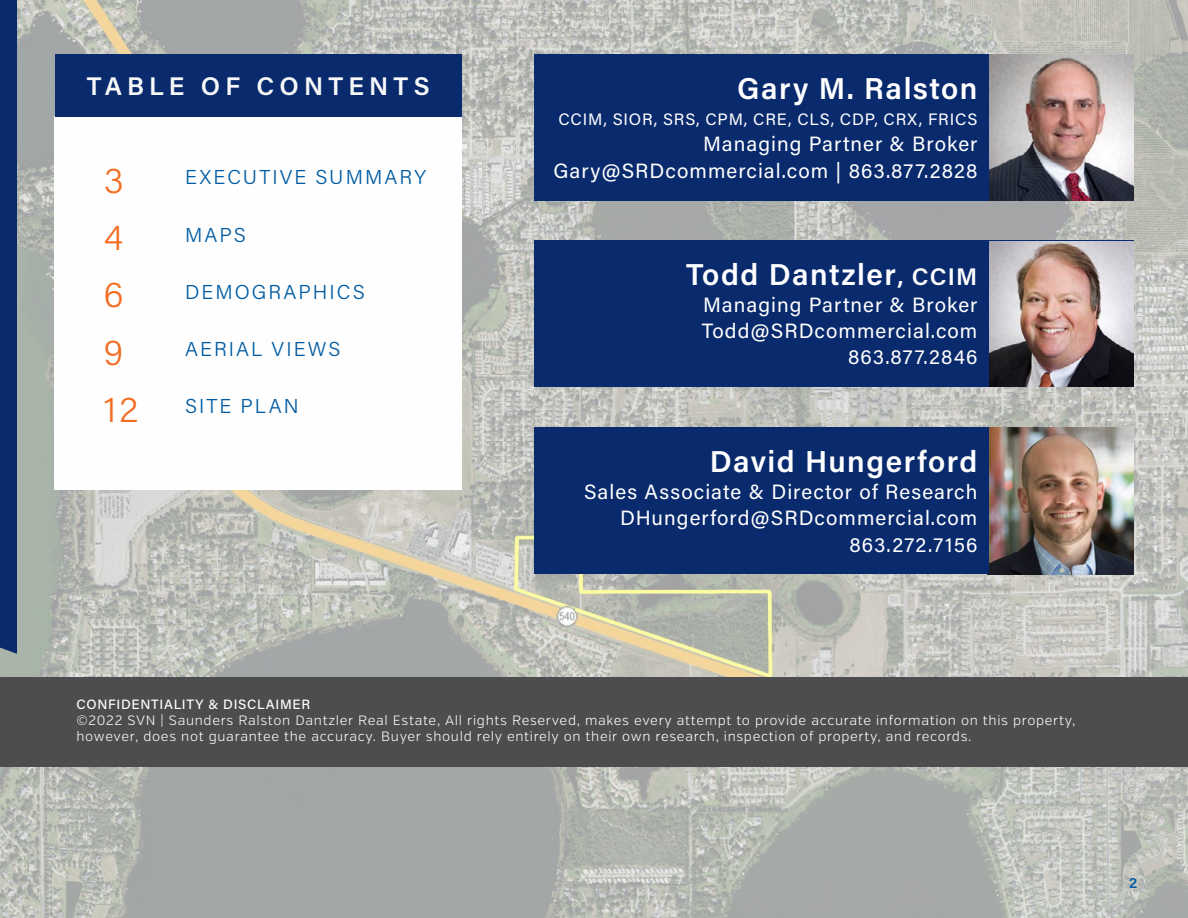
<style>
.page{position:relative;width:1188px;height:918px;background:#fff}
.page>*{position:absolute;margin:0;border:0;box-sizing:border-box;transform-origin:0 0}
.t1{font:300 34.5px "Acumin Pro";color:#f36c21}
.t2{font:600 30.15px "Acumin Pro";letter-spacing:.05em;color:#fff}
.t3{font:600 25.5px "Acumin Pro";letter-spacing:.2em;color:#f8f8f9}
.t4{font:20.7px/26.4px "Acumin Pro";letter-spacing:.05em;color:#fff;text-align:right}
.t5{font:300 20.1px "Acumin Pro";letter-spacing:.1em;color:#005ba2}
.t6{font:16.5px "Acumin Pro";letter-spacing:.05em;color:#fff}
.t7{font:600 15px "Acumin Pro";color:#005ba2}
.t8{font:300 13.5px/16.2px "Verb";letter-spacing:.05em;color:#fff}
.t9{font:500 13.5px "Acumin Pro";letter-spacing:.05em;color:#fff}
.s1{font-size:24px}
</style>
<div class="page">
<img style="left:0;top:0;width:1188px;height:918px">
<div style="left:54px;top:117px;width:407px;height:373px;background:#fefefe"></div>
<div style="left:0;top:0;width:17px;height:654px;background:#092a6d"></div>
<div style="left:0;top:677px;width:1188px;height:90px;background:#4d4d4f"></div>
<div style="left:55px;top:54px;width:406px;height:63px;background:#092a6d"></div>
<img style="left:988px;top:241px;width:146px;height:146px">
<div style="left:534px;top:241px;width:454px;height:146px;background:#092a6d"></div>
<img style="left:988px;top:428px;width:146px;height:146px">
<div style="left:534px;top:428px;width:454px;height:146px;background:#092a6d"></div>
<img style="left:988px;top:54px;width:146px;height:146px">
<div style="left:534px;top:54px;width:454px;height:146px;background:#092a6d"></div>
<h3 class="t3" style="left:87px;top:68px;width:344px">TABLE OF CONTENTS</h3>
<h1 class="t1" style="left:104px;top:157px;width:22px">3</h1>
<h3 class="t5" style="left:185px;top:163px;width:243px">EXECUTIVE SUMMARY</h3>
<h1 class="t1" style="left:104px;top:214px;width:21px">4</h1>
<h3 class="t5" style="left:185px;top:221px;width:62px">MAPS</h3>
<h1 class="t1" style="left:104px;top:272px;width:21px">6</h1>
<h3 class="t5" style="left:185px;top:278px;width:181px">DEMOGRAPHICS</h3>
<h1 class="t1" style="left:104px;top:329px;width:21px">9</h1>
<h3 class="t5" style="left:185px;top:335px;width:157px">AERIAL VIEWS</h3>
<h1 class="t1" style="left:104px;top:386px;width:36px">12</h1>
<h3 class="t5" style="left:185px;top:392px;width:115px">SITE PLAN</h3>
<h2 class="t2" style="left:737px;top:67px;width:242px">Gary M. Ralston</h2>
<p class="t6" style="left:558px;top:108px;width:421px">CCIM, SIOR, SRS, CPM, CRE, CLS, CDP, CRX, FRICS</p>
<h3 class="t4" style="left:553px;top:130px;width:426px">Managing Partner &amp; Broker<br>Gary@SRDcommercial.com | 863.877.2828</h3>
<h2 class="t2" style="left:686px;top:254px;width:293px">Todd Dantzler<span class="s1">, CCIM</span></h2>
<h3 class="t4" style="left:702px;top:290px;width:277px">Managing Partner &amp; Broker<br>Todd@SRDcommercial.com<br>863.877.2846</h3>
<h2 class="t2" style="left:710px;top:441px;width:269px">David Hungerford</h2>
<h3 class="t4" style="left:584px;top:478px;width:395px">Sales Associate &amp; Director of Research<br>DHungerford@SRDcommercial.com<br>863.272.7156</h3>
<p class="t9" style="left:77px;top:695px;width:235px">CONFIDENTIALITY &amp; DISCLAIMER</p>
<p class="t8" style="left:77px;top:712px;width:1000px">©2022 SVN | Saunders Ralston Dantzler Real Estate, All rights Reserved, makes every attempt to provide accurate information on this property, however, does not guarantee the accuracy. Buyer should rely entirely on their own research, inspection of property, and records.</p>
<p class="t7" style="left:1129px;top:872px;width:10px">2</p>
</div>
